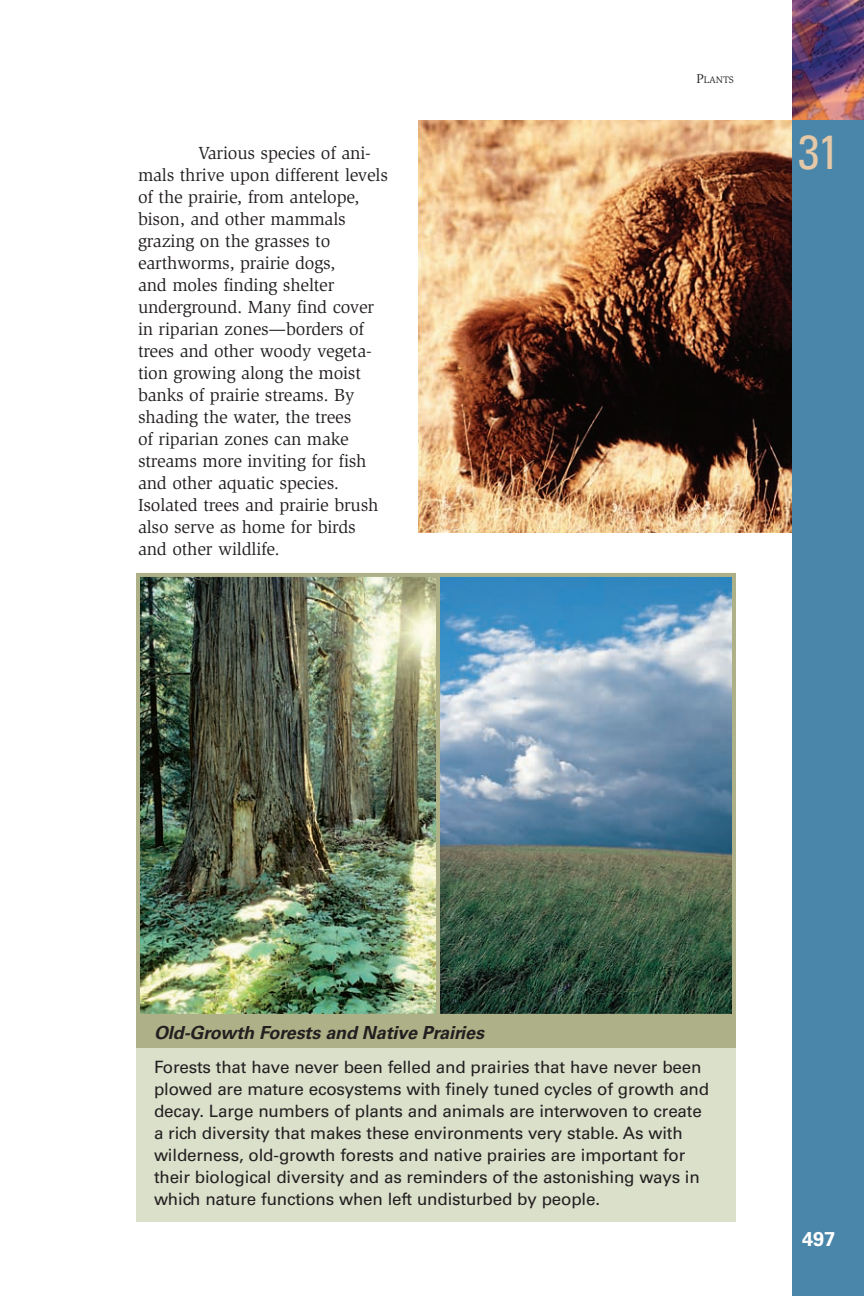
<style>
.page{position:relative;width:864px;height:1296px;background:#fff}
.page>*{position:absolute;margin:0;border:0;box-sizing:border-box;transform-origin:0 0}
.t1{font:condensed 48px "Univers";color:#e4c8a7}
.t2{font:700 20px "Univers";color:#fff}
.t3{font:18px/22px "Slimbach";letter-spacing:-.01em;color:#231f20}
.t4{font:italic 700 18px "Univers";letter-spacing:-.005em;color:#231f20}
.t5{font:17px/22px "Univers";letter-spacing:-.01em;color:#231f20}
.t6{font:9.8px "Slimbach";color:#231f20}
.s1{font-size:13px}
</style>
<div class="page">
<img style="left:136px;top:0;width:728px;height:1296px">
<p class="t3" style="left:138px;top:143px;width:252px;text-indent:60px">Various species of ani&shy;mals thrive upon different levels of the prairie, from antelope, bison, and other mammals grazing on the grasses to earthworms, prairie dogs,<br>and moles finding shelter underground. Many find cover in riparian zones—borders of trees and other woody vegeta&shy;tion growing along the moist banks of prairie streams. By shading the water, the trees<br>of riparian zones can make streams more inviting for fish and other aquatic species.<br>Isolated trees and prairie brush also serve as home for birds and other wildlife.</p>
<p class="t6" style="left:696px;top:76px;width:39px"><span class="s1">P</span>LANTS</p>
<h1 class="t1" style="left:798px;top:134px;width:43px">31</h1>
<p class="t4" style="left:154px;top:1026px;width:332px">Old-Growth Forests and Native Prairies</p>
<p class="t5" style="left:154px;top:1057px;width:557px">Forests that have never been felled and prairies that have never been plowed are mature ecosystems with finely tuned cycles of growth and decay. Large numbers of plants and animals are interwoven to create a rich diversity that makes these environments very stable. As with wilderness, old-growth forests and native prairies are important for their biological diversity and as reminders of the astonishing ways in which nature functions when left undisturbed by people.</p>
<p class="t2" style="left:802px;top:1232px;width:35px">497</p>
</div>
